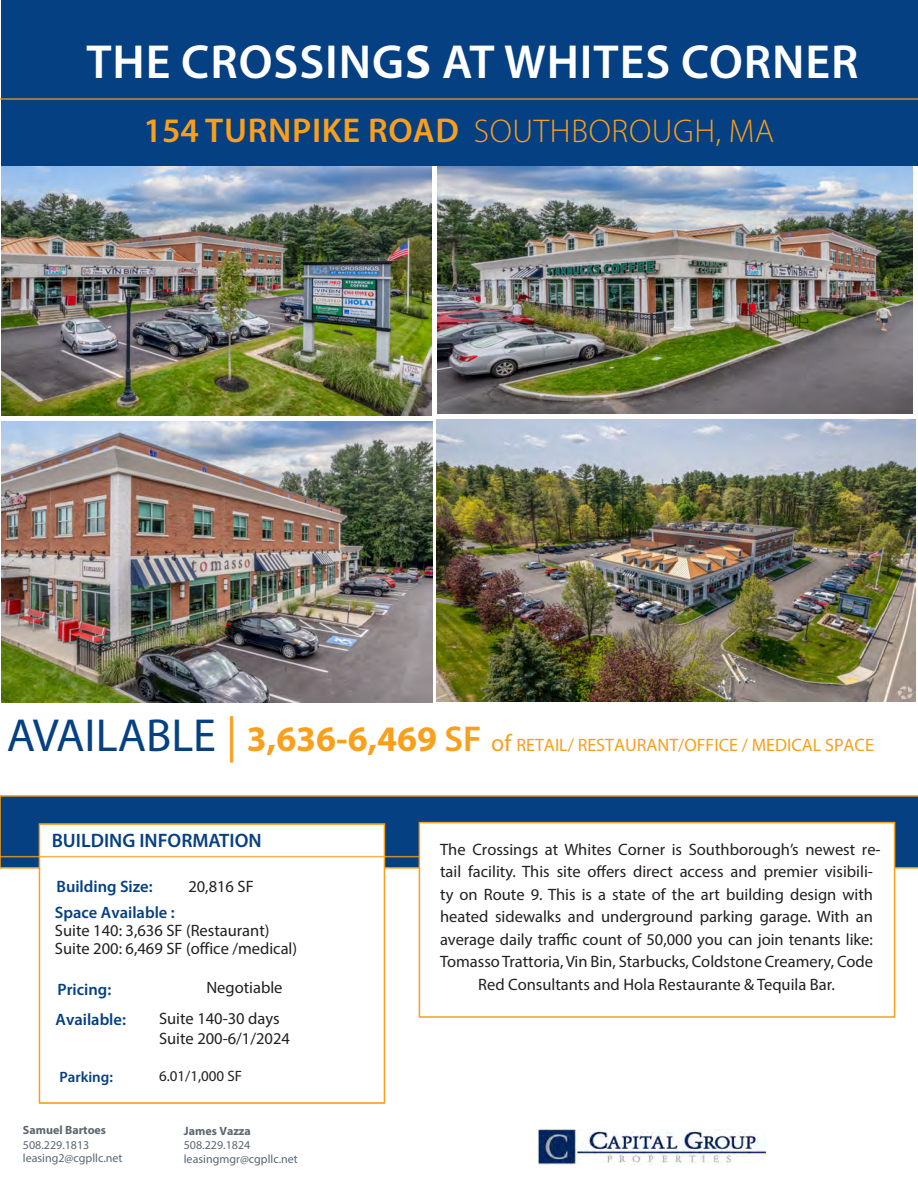
<style>
.page{position:relative;width:918px;height:1188px;background:#fff}
.page>*{position:absolute;margin:0;border:0;box-sizing:border-box;transform-origin:0 0}
.t1{font:600 48px "Myriad Pro";letter-spacing:.02em;color:#fff}
.t2{font:600 34.5px "Myriad Pro";letter-spacing:.02em;color:#f89f1c}
.t3{font:600 19.5px "Myriad Pro";color:#054082}
.t4{font:18px "Myriad Pro";color:#f89f1c}
.t5{font:16.5px/22.5px "Myriad Pro";color:#231f20}
.t6{font:600 16.5px/29.8px "Myriad Pro";color:#054082}
.t7{font:15px "Myriad Pro";color:#231f20}
.t8{font:600 15px "Myriad Pro";color:#054082}
.t9{font:12px/14px "Myriad Pro";color:#5b6771}
.s1{font-weight:700}
.s2{font-weight:300;font-size:33px}
.s3{font-size:46.5px;color:#054082}
.s4{font-size:46.5px}
.s5{font-weight:700;font-size:36px}
.s6{font-weight:600;font-size:36px}
.s7{font-size:24px}
.s8{font-weight:600;color:#054082}
</style>
<div class="page">
<img style="left:438px;top:166px;width:474px;height:247px">
<svg style="left:0;top:795px;width:918px;height:74px;background:#14467c"></svg>
<div style="left:39px;top:823px;width:346px;height:281px;background:#fff;border:2px solid #f89f1c"></div>
<img style="left:2px;top:166px;width:430px;height:249px">
<img style="left:538px;top:1130px;width:228px;height:35px">
<div style="left:2px;top:0;width:916px;height:166px;background:#054082"></div>
<hr style="left:0;top:98px;width:918px;height:2px;background:#f89f1c">
<hr style="left:0;top:856px;width:420px;height:1px;background:#f89f1c">
<div style="left:419px;top:822px;width:476px;height:196px;background:#fff;border:2px solid #f89f1c"></div>
<img style="left:2px;top:421px;width:431px;height:282px">
<img style="left:437px;top:420px;width:478px;height:282px">
<p class="t1" style="left:86px;top:31px;width:774px">THE CROSSING<span class="s1">S</span> AT WHITES CORNER</p>
<p class="t2" style="left:144px;top:109px;width:632px">154 TURNPIKE ROAD <span class="s2">SOUTHBOROUGH, MA</span></p>
<p class="t4" style="left:7px;top:734px;width:869px"><span class="s3">AVAILABLE</span> <span class="s4">|</span> <span class="s5">3,636-6,469</span> <span class="s6">SF</span> <span class="s7">of</span> RETAIL/ RESTAURANT/OFFICE / MEDICAL SPACE</p>
<p class="t3" style="left:52px;top:828px;width:211px">BUILDING INFORMATION</p>
<p class="t6" style="left:57px;top:871px;width:98px">Building Size:</p>
<p class="t5" style="left:188px;top:875px;width:67px">20,816 SF</p>
<p class="t5" style="left:55px;top:904px;width:244px;line-height:18px"><span class="s8">Space Available :<br></span>Suite 140: 3,636 SF (Restaurant)<br>Suite 200: 6,469 SF (office /medical)</p>
<p class="t6" style="left:56px;top:974px;width:72px">Pricing:<br>Available:</p>
<p class="t5" style="left:159px;top:972px;width:125px;line-height:31px;text-align:right">Negotiable<br>Suite 140-30 days</p>
<p class="t5" style="left:159px;top:1027px;width:132px">Suite 200-6/1/2024</p>
<p class="t7" style="left:159px;top:1067px;width:85px">6.01/1,000 SF</p>
<p class="t8" style="left:59px;top:1067px;width:55px">Parking:</p>
<p class="t9" style="left:23px;top:1123px;width:101px"><span class="s1">Samuel Bartoes<br></span>508.229.1813 leasing2@cgpllc.net</p>
<p class="t9" style="left:184px;top:1124px;width:116px"><span class="s1">James Vazza<br></span>508.229.1824 leasingmgr@cgpllc.net</p>
<p class="t5" style="left:440px;top:838px;width:442px;text-align:center">The Crossings at Whites Corner is Southborough’s newest re&shy;tail facility. This site offers direct access and premier visibili&shy;ty on Route 9. This is a state of the art building design with heated sidewalks and underground parking garage. With an average daily traffic count of 50,000 you can join tenants like:<br>Tomasso Trattoria, Vin Bin, Starbucks, Coldstone Creamery, Code Red Consultants and Hola Restaurante &amp; Tequila Bar.</p>
</div>
